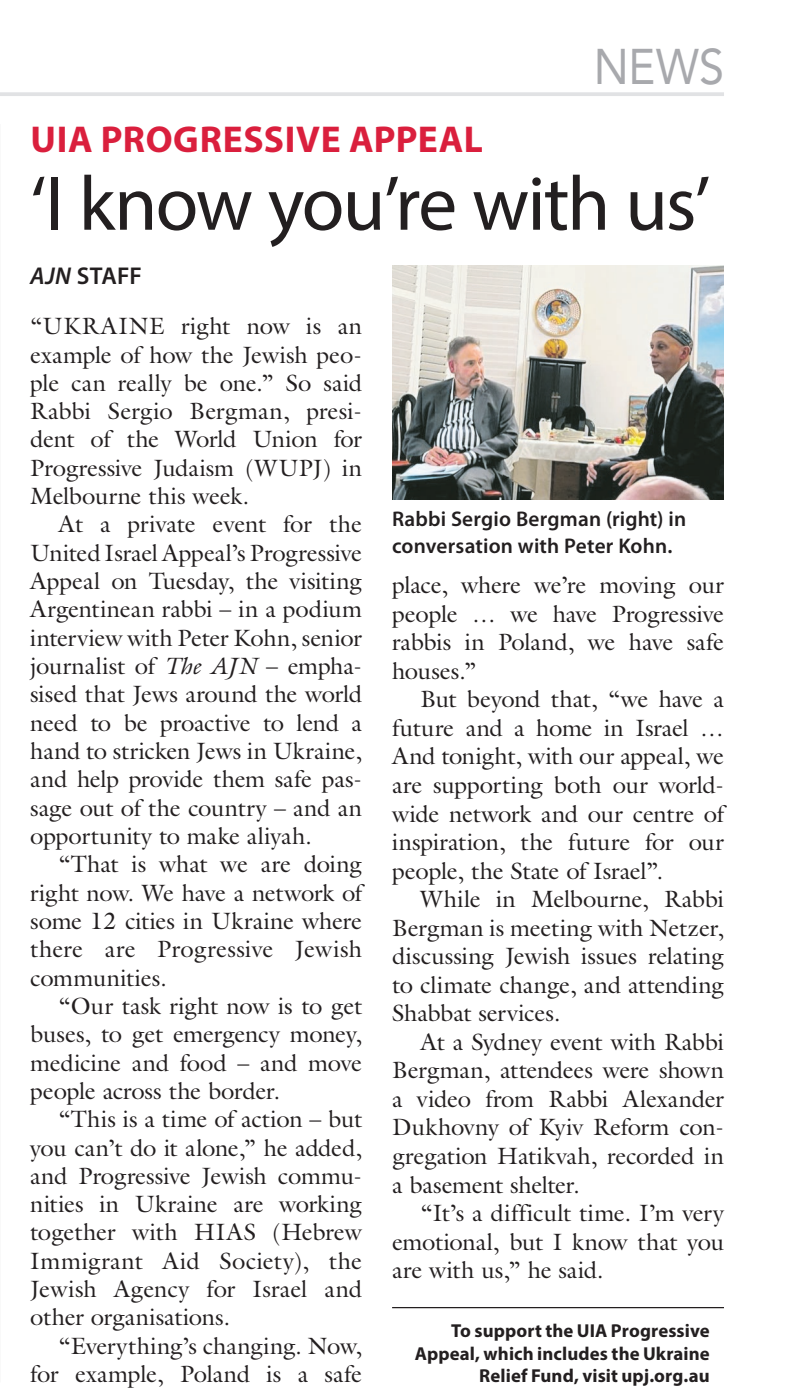
<style>
.page{position:relative;width:801px;height:1392px;background:#fff}
.page>*{position:absolute;margin:0;border:0;box-sizing:border-box;transform-origin:0 0}
.t1{font:77.5px "Myriad Pro";letter-spacing:-.025em;color:#231f20}
.t2{font:50px "Avenir";color:#a8a9ad;scale:.9 1}
.t3{font:700 37.5px "Myriad Pro";letter-spacing:.015em;color:#da1f3d}
.t4{font:600 24.5px "Myriad Pro";color:#231f20}
.t5{font:23.75px/28.2px "Galliard";letter-spacing:-.005em;color:#231f20;text-align:justify}
.t6{font:600 21.25px/27px "Myriad Pro";letter-spacing:.01em;color:#231f20}
.t7{font:700 18.75px/23px "Myriad Pro";letter-spacing:.005em;color:#231f20;text-align:right}
.s1{font-style:italic}
</style>
<div class="page">
<hr style="left:0;top:92px;width:724px;height:4px;background:#e1e2e4">
<hr style="left:0;top:124px;width:1px;height:1258px;background:#d1d2d4">
<hr style="left:392px;top:1306px;width:332px;height:2px;background:#231f20">
<img style="left:392px;top:266px;width:332px;height:234px">
<h2 class="t2" style="left:593px;top:27px;width:146px">NEWS</h2>
<h3 class="t3" style="left:31px;top:115px;width:454px">UIA PROGRESSIVE APPEAL</h3>
<h1 class="t1" style="left:30px;top:156px;width:681px">‘I know you’re with us’</h1>
<p class="t4" style="left:30px;top:262px;width:113px"><span class="s1">AJN</span> STAFF</p>
<p class="t5" style="left:30px;top:312px;width:333px">“UKRAINE right now is an example of how the Jewish peo&shy;ple can really be one.” So said Rabbi Sergio Bergman, presi&shy;dent of the World Union for Progressive Judaism (WUPJ) in Melbourne this week.</p>
<p class="t5" style="left:30px;top:510px;width:333px;text-indent:28px">At a private event for the United Israel Appeal’s Progressive Appeal on Tuesday, the visiting Argentinean rabbi – in a podium interview with Peter Kohn, senior journalist of <span class="s1">The AJN</span> – empha&shy;sised that Jews around the world need to be proactive to lend a hand to stricken Jews in Ukraine, and help provide them safe pas&shy;sage out of the country – and an opportunity to make aliyah.</p>
<p class="t5" style="left:30px;top:849px;width:333px;text-indent:28px">“That is what we are doing right now. We have a network of some 12 cities in Ukraine where there are Progressive Jewish communities.</p>
<p class="t5" style="left:30px;top:991px;width:333px;text-indent:28px">“Our task right now is to get buses, to get emergency money, medicine and food – and move people across the border.</p>
<p class="t5" style="left:30px;top:1104px;width:333px;text-indent:28px">“This is a time of action – but you can’t do it alone,” he added, and Progressive Jewish commu&shy;nities in Ukraine are working together with HIAS (Hebrew Immigrant Aid Society), the Jewish Agency for Israel and other organisations.</p>
<p class="t5" style="left:30px;top:1331px;width:333px;text-align:right">“Everything’s changing. Now, for example, Poland is a safe</p>
<p class="t6" style="left:392px;top:506px;width:295px">Rabbi Sergio Bergman (right) in conversation with Peter Kohn.</p>
<p class="t5" style="left:392px;top:570px;width:333px">place, where we’re moving our people … we have Progressive rabbis in Poland, we have safe houses.”</p>
<p class="t5" style="left:392px;top:684px;width:333px;text-indent:28px">But beyond that, “we have a future and a home in Israel … And tonight, with our appeal, we are supporting both our world&shy;wide network and our centre of inspiration, the future for our people, the State of Israel”.</p>
<p class="t5" style="left:392px;top:884px;width:333px;text-indent:28px">While in Melbourne, Rabbi Bergman is meeting with Netzer, discussing Jewish issues relating to climate change, and attending Shabbat services.</p>
<p class="t5" style="left:392px;top:1027px;width:333px;text-indent:28px">At a Sydney event with Rabbi Bergman, attendees were shown a video from Rabbi Alexander Dukhovny of Kyiv Reform con&shy;gregation Hatikvah, recorded in a basement shelter.</p>
<p class="t5" style="left:392px;top:1198px;width:333px;text-indent:28px">“It’s a difficult time. I’m very emotional, but I know that you are with us,” he said.</p>
<p class="t7" style="left:415px;top:1318px;width:296px">To support the UIA Progressive<br>Appeal, which includes the Ukraine<br>Relief Fund, visit upj.org.au</p>
</div>
